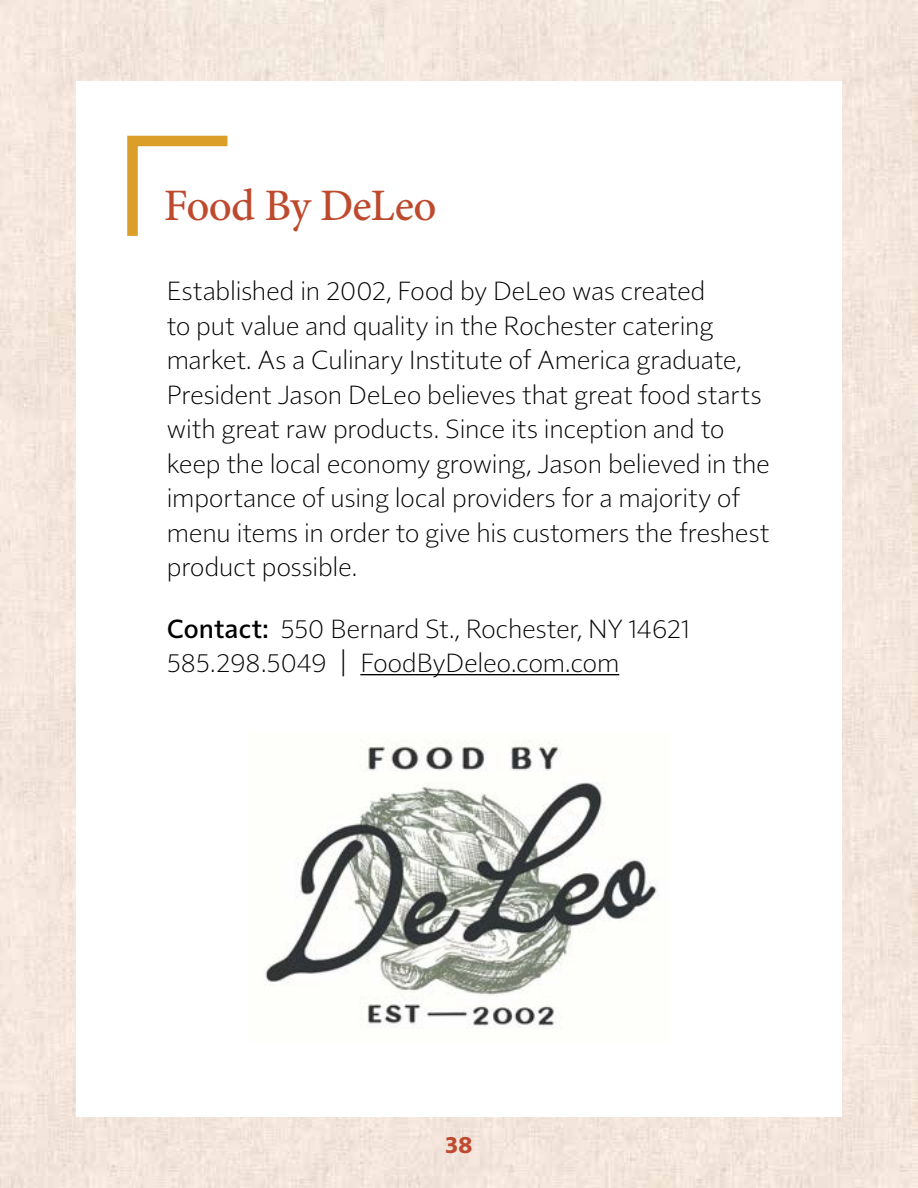
<style>
.page{position:relative;width:918px;height:1188px;background:#fff}
.page>*{position:absolute;margin:0;border:0;box-sizing:border-box;transform-origin:0 0}
.t1{font:500 45px "Minion Pro";letter-spacing:-.02em;color:#be4a2e}
.t2{font:300 27px/34.5px "Solitaire MVB Pro";color:#000}
.t3{font:700 24px "Solitaire MVB Pro";color:#be4b2f}
.s1{font-weight:500}
</style>
<div class="page">
<svg style="left:127px;top:135px;width:101px;height:101px"></svg>
<img style="left:265px;top:740px;width:394px;height:287px">
<hr style="left:360px;top:674px;width:259px;height:1px;background:#000">
<h1 class="t1" style="left:164px;top:175px;width:274px">Food By DeLeo</h1>
<p class="t2" style="left:167px;top:272px;width:605px">Established in 2002, Food by DeLeo was created<br>to put value and quality in the Rochester catering market. As a Culinary Institute of America graduate, President Jason DeLeo believes that great food starts with great raw products. Since its inception and to keep the local economy growing, Jason believed in the importance of using local providers for a majority of menu items in order to give his customers the freshest product possible.</p>
<p class="t2" style="left:167px;top:610px;width:525px"><span class="s1">Contact:</span> 550 Bernard St., Rochester, NY 14621<br>585. 298.5049 | FoodByDeleo.com.com</p>
<p class="t3" style="left:445px;top:1128px;width:29px">38</p>
</div>
